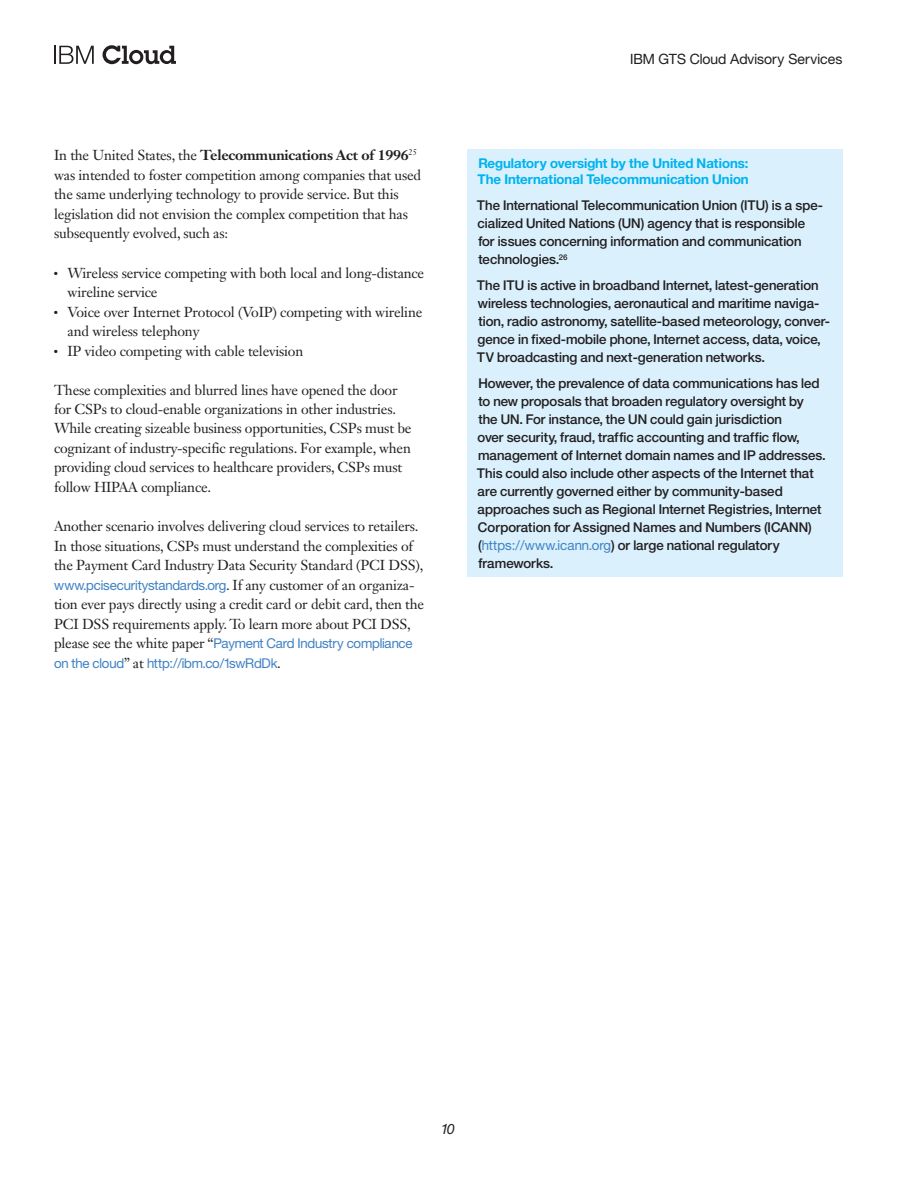
<style>
.page{position:relative;width:918px;height:1188px;background:#fff}
.page>*{position:absolute;margin:0;border:0;box-sizing:border-box;transform-origin:0 0}
.t1{font:14.25px/19.5px "Janson Text LT Std";letter-spacing:-.015em;color:#231f20}
.t2{font:14.25px "Helv Neue Romanfor IBM";color:#231f20}
.t3{font:14.25px "Helv Neue Roman Italicfor IBM";color:#231f20}
.t4{font:13.5px/18px "Helv Neue Mediumfor IBM";color:#231f20}
.t5{font:13.5px/19.5px "Helv Neue Romanfor IBM";letter-spacing:-.015em;color:#4182c3}
.t6{font:13.5px/16.5px "Helv Neue Boldfor IBM";color:#00b3ef}
.s1{font-weight:700}
.s2{font-family:"Janson Text LT Std";font-size:14.25px;color:#231f20}
.s3{font-family:"Helv Neue Romanfor IBM";color:#4182c3}
</style>
<div class="page">
<svg style="left:54px;top:46px;width:40px;height:18px"></svg>
<svg style="left:103px;top:45px;width:73px;height:19px"></svg>
<div style="left:467px;top:149px;width:375px;height:428px;background:#daf1fd"></div>
<p class="t1" style="left:54px;top:145px;width:369px">In the United States, the <span class="s1">Telecommunications Act of 1996</span><sup>25 </sup>was intended to foster competition among companies that used the same underlying technology to provide service. But this legislation did not envision the complex competition that has subsequently evolved, such as:</p>
<p class="t1" style="left:68px;top:263px;width:358px;text-indent:-14px">●● Wireless service competing with both local and long-distance wireline service</p>
<p class="t1" style="left:68px;top:302px;width:356px;text-indent:-14px">●● Voice over Internet Protocol (VoIP) competing with wireline and wireless telephony</p>
<p class="t1" style="left:54px;top:341px;width:251px">●● IP video competing with cable television</p>
<p class="t1" style="left:54px;top:380px;width:359px">These complexities and blurred lines have opened the door for CSPs to cloud-enable organizations in other industries.<br>While creating sizeable business opportunities, CSPs must be cognizant of industry-specific regulations. For example, when providing cloud services to healthcare providers, CSPs must follow HIPAA compliance.</p>
<p class="t1" style="left:54px;top:516px;width:371px">Another scenario involves delivering cloud services to retailers.<br>In those situations, CSPs must understand the complexities of the Payment Card Industry Data Security Standard (PCI DSS),</p>
<p class="t5" style="left:54px;top:575px;width:362px">www.pcisecuritystandards.org<span class="s2">. If any customer of an organiza-</span></p>
<p class="t1" style="left:54px;top:594px;width:372px">tion ever pays directly using a credit card or debit card, then the<br>PCI DSS requirements apply. To learn more about PCI DSS,</p>
<p class="t5" style="left:54px;top:633px;width:360px"><span class="s2">please see the white paper “</span>Payment Card Industry compliance on the cloud<span class="s2">” at</span> http://ibm.co/1swRdDk<span class="s2">.</span></p>
<p class="t2" style="left:630px;top:50px;width:214px">IBM GTS Cloud Advisory Services</p>
<p class="t6" style="left:477px;top:154px;width:273px">Regulatory oversight by the United Nations:<br>The International Telecommunication Union</p>
<p class="t4" style="left:477px;top:196px;width:348px">The International Telecommunication Union (ITU) is a spe&shy;cialized United Nations (UN) agency that is responsible for issues concerning information and communication technologies.<sup>26</sup></p>
<p class="t4" style="left:477px;top:276px;width:355px">The ITU is active in broadband Internet, latest- generation wireless technologies, aeronautical and maritime naviga&shy;tion, radio astronomy, satellite- based meteorology, conver&shy;gence in fixed- mobile phone, Internet access, data, voice, TV broadcasting and next- generation networks.</p>
<p class="t4" style="left:477px;top:374px;width:350px">However, the prevalence of data communications has led to new proposals that broaden regulatory oversight by<br>the UN. For instance, the UN could gain jurisdiction<br>over security, fraud, traffic accounting and traffic flow, management of Internet domain names and IP addresses.<br>This could also include other aspects of the Internet that are currently governed either by community- based approaches such as Regional Internet Registries, Internet Corporation for Assigned Names and Numbers (ICANN) (<span class="s3">https://www.icann.org</span>) or large national regulatory frameworks.</p>
<p class="t3" style="left:441px;top:1120px;width:15px">10</p>
</div>
